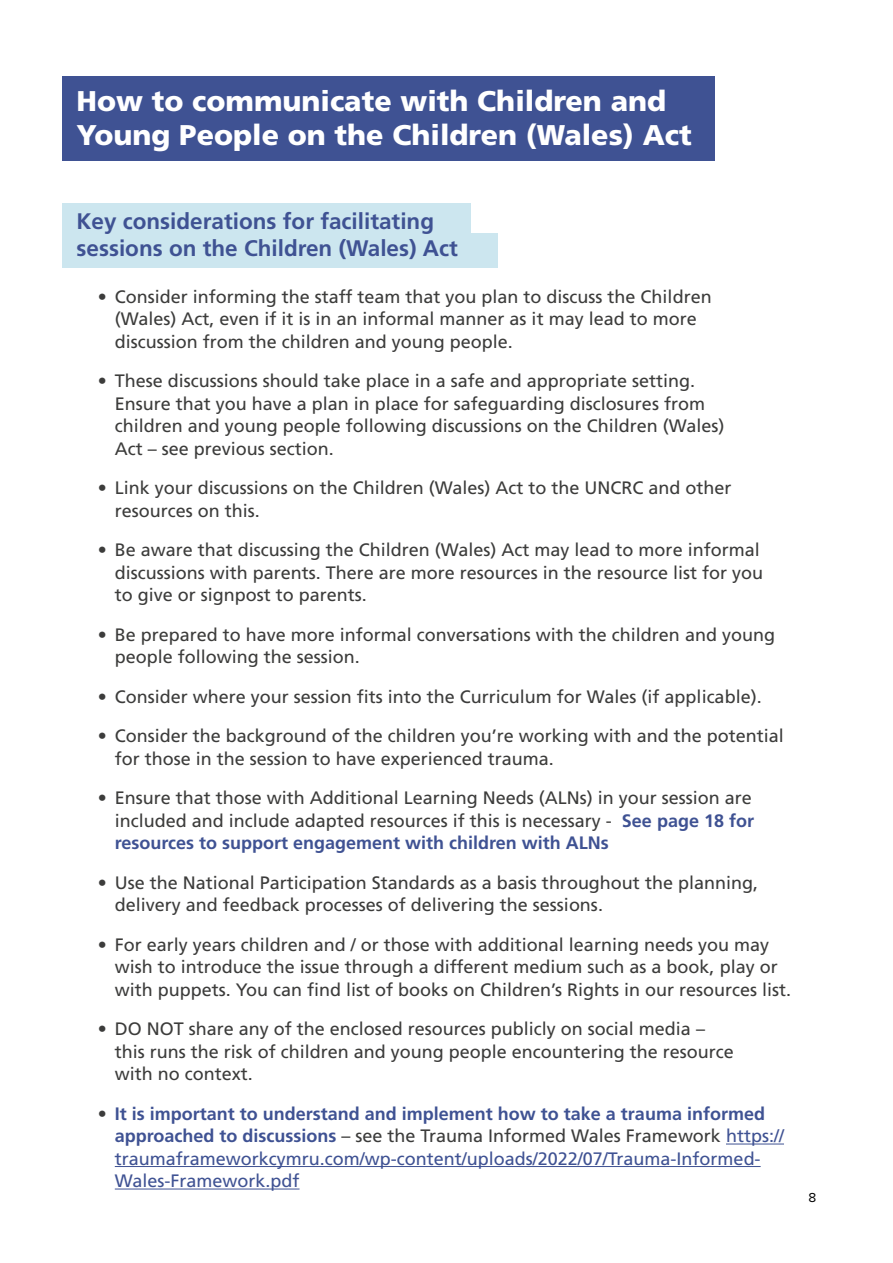
<style>
.page{position:relative;width:893px;height:1263px;background:#fff}
.page>*{position:absolute;margin:0;border:0;box-sizing:border-box;transform-origin:0 0}
.t1{font:900 28.5px/34.2px "Frutiger LT Std";color:#fff}
.t2{font:700 22.5px/27px "Frutiger LT Std";color:#3f5293}
.t3{font:18px/22.5px "Frutiger LT Std";color:#3c3c3b}
.t4{font:700 18px/22.5px "Frutiger LT Std";color:#3f5293}
.t5{font:18px "Frutiger LT Std";color:#3f5293}
.t6{font:13.5px "Proxima Nova";color:#000}
.s1{font-weight:700;color:#3f5293}
.s2{font-weight:400;color:#3c3c3b}
.s3{font-weight:400}
</style>
<div class="page">
<div style="left:62px;top:203px;width:409px;height:35px;background:#cce6ef"></div>
<div style="left:62px;top:233px;width:436px;height:35px;background:#cce6ef"></div>
<hr style="left:726px;top:1143px;width:58px;height:1px;background:#3f5293">
<hr style="left:115px;top:1166px;width:646px;height:1px;background:#3f5293">
<hr style="left:115px;top:1188px;width:185px;height:1px;background:#3f5293">
<div style="left:62px;top:77px;width:652px;height:46px;background:#3f5293"></div>
<div style="left:62px;top:115px;width:652px;height:46px;background:#3f5293"></div>
<h1 class="t1" style="left:77px;top:84px;width:617px">How to communicate with Children and<br>Young People on the Children (Wales) Act</h1>
<h2 class="t2" style="left:77px;top:208px;width:383px">Key considerations for facilitating sessions on the Children (Wales) Act</h2>
<p class="t3" style="left:115px;top:285px;width:598px;text-indent:-17px">• Consider informing the staff team that you plan to discuss the Children (Wales) Act, even if it is in an informal manner as it may lead to more discussion from the children and young people.</p>
<p class="t3" style="left:115px;top:370px;width:611px;text-indent:-17px">• These discussions should take place in a safe and appropriate setting.<br>Ensure that you have a plan in place for safeguarding disclosures from children and young people following discussions on the Children (Wales)<br>Act – see previous section.</p>
<p class="t3" style="left:115px;top:477px;width:618px;text-indent:-17px">• Link your discussions on the Children (Wales) Act to the UNCRC and other resources on this.</p>
<p class="t3" style="left:115px;top:539px;width:650px;text-indent:-17px">• Be aware that discussing the Children (Wales) Act may lead to more informal discussions with parents. There are more resources in the resource list for you to give or signpost to parents.</p>
<p class="t3" style="left:115px;top:623px;width:662px;text-indent:-17px">• Be prepared to have more informal conversations with the children and young people following the session.</p>
<p class="t3" style="left:98px;top:685px;width:665px">• Consider where your session fits into the Curriculum for Wales (if applicable).</p>
<p class="t3" style="left:115px;top:725px;width:671px;text-indent:-17px">• Consider the background of the children you’re working with and the potential for those in the session to have experienced trauma.</p>
<p class="t3" style="left:115px;top:787px;width:641px;text-align:justify;text-indent:-17px">• Ensure that those with Additional Learning Needs (ALNs) in your session are included and include adapted resources if this is necessary - <span class="s1">See page 18 for resources to support engagement with children with ALNs</span></p>
<p class="t3" style="left:115px;top:871px;width:645px;text-indent:-17px">• Use the National Participation Standards as a basis throughout the planning, delivery and feedback processes of delivering the sessions.</p>
<p class="t3" style="left:115px;top:933px;width:678px;text-indent:-17px">• For early years children and / or those with additional learning needs you may wish to introduce the issue through a different medium such as a book, play or with puppets. You can find list of books on Children’s Rights in our resources list.</p>
<p class="t3" style="left:115px;top:1018px;width:621px;text-indent:-17px">• DO NOT share any of the enclosed resources publicly on social media – this runs the risk of children and young people encountering the resource with no context.</p>
<p class="t4" style="left:115px;top:1102px;width:671px;text-indent:-17px"><span class="s2">•</span> It is important to understand and implement how to take a trauma informed approached to discussions <span class="s2">– see the Trauma Informed Wales Framework</span> <span class="s3">https:// traumaframeworkcymru.com/wp-content/uploads/2022/07/Trauma-Informed-</span></p>
<p class="t5" style="left:115px;top:1170px;width:186px">Wales-Framework.pdf</p>
<p class="t6" style="left:809px;top:1188px;width:9px">8</p>
</div>
